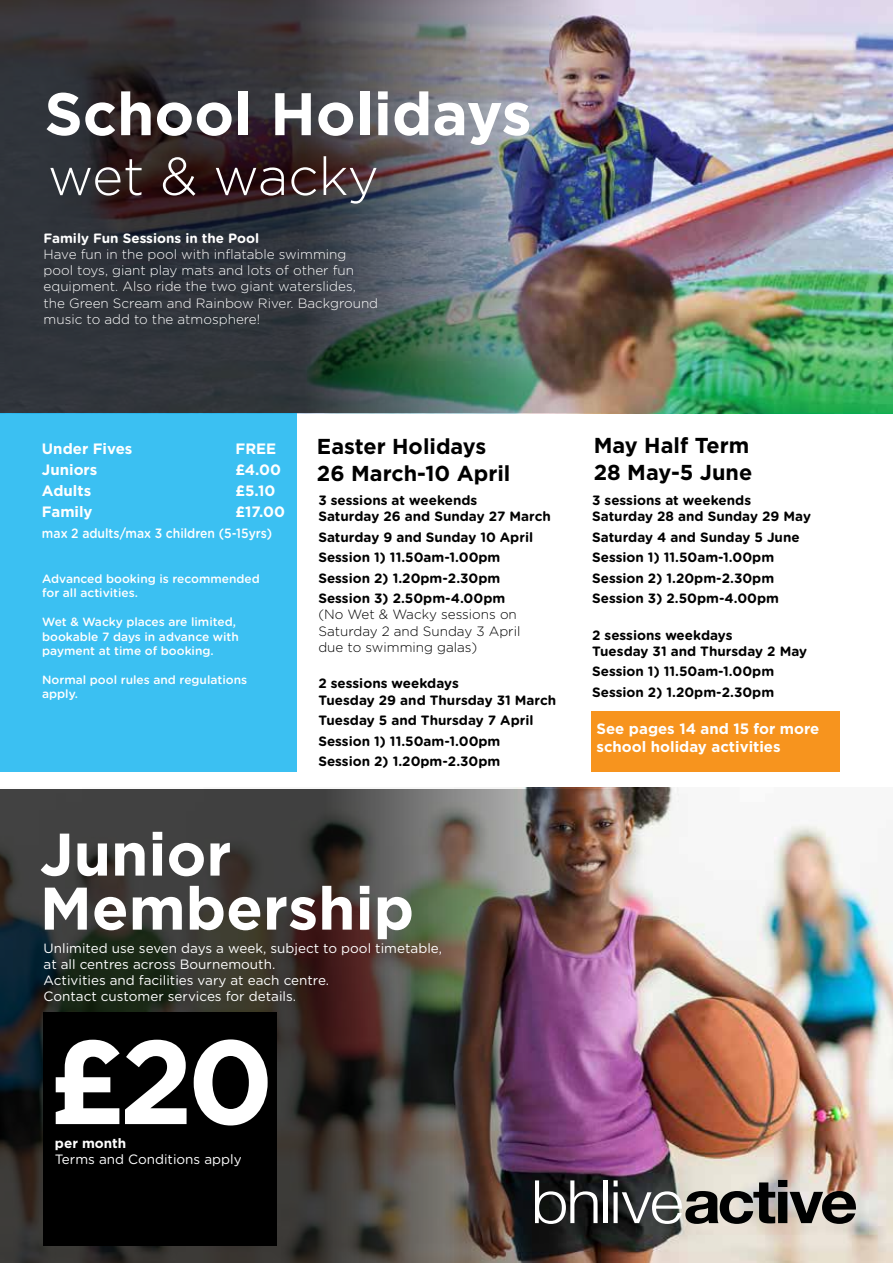
<style>
.page{position:relative;width:893px;height:1263px;background:#fff}
.page>*{position:absolute;margin:0;border:0;box-sizing:border-box;transform-origin:0 0}
.t1{font:700 118.8px "Gotham";color:#fff}
.t2{font:700 60px/54px "Gotham";color:#fff}
.t3{font:300 53.1px "Gotham";letter-spacing:-.005em;color:#fff}
.t4{font:700 21.6px/27px "Gotham";color:#000}
.t5{font:700 15px/18px "Gotham";color:#fff}
.t6{font:700 13.5px/20.4px "Gotham Rounded";color:#000}
.t7{font:300 13.5px/16.2px "Gotham Rounded";color:#fff}
.t8{font:13.5px/16.2px "Gotham Rounded";color:#fff}
.t9{font:300 13.5px/16.2px "Gotham Rounded";color:#000}
.t10{font:500 13.5px "Gotham Rounded";color:#fff;scale:.9 1}
.t11{font:700 13.5px "Gotham Rounded";color:#fff}
.t12{font:700 13.5px "Gotham";color:#fff}
.t13{font:500 12px/14.4px "Gotham Rounded";color:#fff}
</style>
<div class="page">
<img style="left:0;top:0;width:893px;height:413px">
<div style="left:0;top:413px;width:297px;height:359px;background:#3bc0f2"></div>
<div style="left:591px;top:711px;width:248px;height:61px;background:#f7941e"></div>
<img style="left:0;top:790px;width:893px;height:473px">
<svg style="left:535px;top:1180px;width:63px;height:44px"></svg>
<div style="left:603px;top:1180px;width:5px;height:43px;background:#fff"></div>
<svg style="left:614px;top:1180px;width:242px;height:44px"></svg>
<div style="left:44px;top:1012px;width:233px;height:234px;background:#000"></div>
<h2 class="t2" style="left:44px;top:87px;width:489px">School Holidays</h2>
<h3 class="t3" style="left:48px;top:143px;width:333px">wet &amp; wacky</h3>
<p class="t11" style="left:44px;top:230px;width:217px">Family Fun Sessions in the Pool</p>
<p class="t7" style="left:44px;top:246px;width:336px">Have fun in the pool with inflatable swimming pool toys, giant play mats and lots of other fun equipment. Also ride the two giant waterslides, the Green Scream and Rainbow River. Background music to add to the atmosphere!</p>
<p class="t5" style="left:42px;top:439px;width:92px">Under Fives</p>
<p class="t5" style="left:235px;top:439px;width:42px">FREE</p>
<p class="t5" style="left:42px;top:460px;width:57px">Juniors</p>
<p class="t5" style="left:235px;top:460px;width:47px">£4.00</p>
<p class="t5" style="left:42px;top:481px;width:51px">Adults</p>
<p class="t5" style="left:235px;top:481px;width:41px">£5.10</p>
<p class="t5" style="left:42px;top:502px;width:52px">Family</p>
<p class="t5" style="left:235px;top:502px;width:51px">£17.00</p>
<p class="t10" style="left:42px;top:523px;width:257px">max 2 adults/max 3 children (5-15yrs)</p>
<p class="t13" style="left:42px;top:571px;width:219px">Advanced booking is recommended for all activities.</p>
<p class="t13" style="left:42px;top:614px;width:198px">Wet &amp; Wacky places are limited, bookable 7 days in advance with payment at time of booking.</p>
<p class="t13" style="left:42px;top:672px;width:207px">Normal pool rules and regulations apply.</p>
<h3 class="t4" style="left:317px;top:432px;width:195px">Easter Holidays<br>26 March-10 April</h3>
<p class="t6" style="left:318px;top:492px;width:234px;line-height:16.2px">3 sessions at weekends<br>Saturday 26 and Sunday 27 March</p>
<p class="t6" style="left:318px;top:527px;width:216px">Saturday 9 and Sunday 10 April<br>Session 1) 11.50am-1.00pm<br>Session 2) 1.20pm-2.30pm<br>Session 3) 2.50pm-4.00pm</p>
<p class="t9" style="left:318px;top:606px;width:203px">(No Wet &amp; Wacky sessions on<br>Saturday 2 and Sunday 3 April due to swimming galas)</p>
<p class="t6" style="left:318px;top:675px;width:239px;line-height:16.2px">2 sessions weekdays<br>Tuesday 29 and Thursday 31 March</p>
<p class="t6" style="left:318px;top:710px;width:217px">Tuesday 5 and Thursday 7 April<br>Session 1) 11.50am-1.00pm<br>Session 2) 1.20pm-2.30pm</p>
<h2 class="t2" style="left:40px;top:827px;width:376px">Junior<br>Membership</h2>
<p class="t8" style="left:44px;top:940px;width:400px">Unlimited use seven days a week, subject to pool timetable, at all centres across Bournemouth.<br>Activities and facilities vary at each centre.<br>Contact customer services for details.</p>
<h1 class="t1" style="left:49px;top:1003px;width:227px">£20</h1>
<p class="t12" style="left:55px;top:1134px;width:73px">per month</p>
<p class="t8" style="left:55px;top:1151px;width:188px">Terms and Conditions apply</p>
<h3 class="t4" style="left:594px;top:432px;width:160px">May Half Term<br>28 May-5 June</h3>
<p class="t6" style="left:592px;top:492px;width:220px;line-height:16.2px">3 sessions at weekends<br>Saturday 28 and Sunday 29 May</p>
<p class="t6" style="left:592px;top:527px;width:209px">Saturday 4 and Sunday 5 June<br>Session 1) 11.50am-1.00pm<br>Session 2) 1.20pm-2.30pm<br>Session 3) 2.50pm-4.00pm</p>
<p class="t6" style="left:592px;top:627px;width:217px;line-height:16.2px">2 sessions weekdays<br>Tuesday 31 and Thursday 2 May</p>
<p class="t6" style="left:592px;top:661px;width:184px">Session 1) 11.50am-1.00pm<br>Session 2) 1.20pm-2.30pm</p>
<p class="t5" style="left:596px;top:719px;width:224px">See pages 14 and 15 for more school holiday activities</p>
</div>
